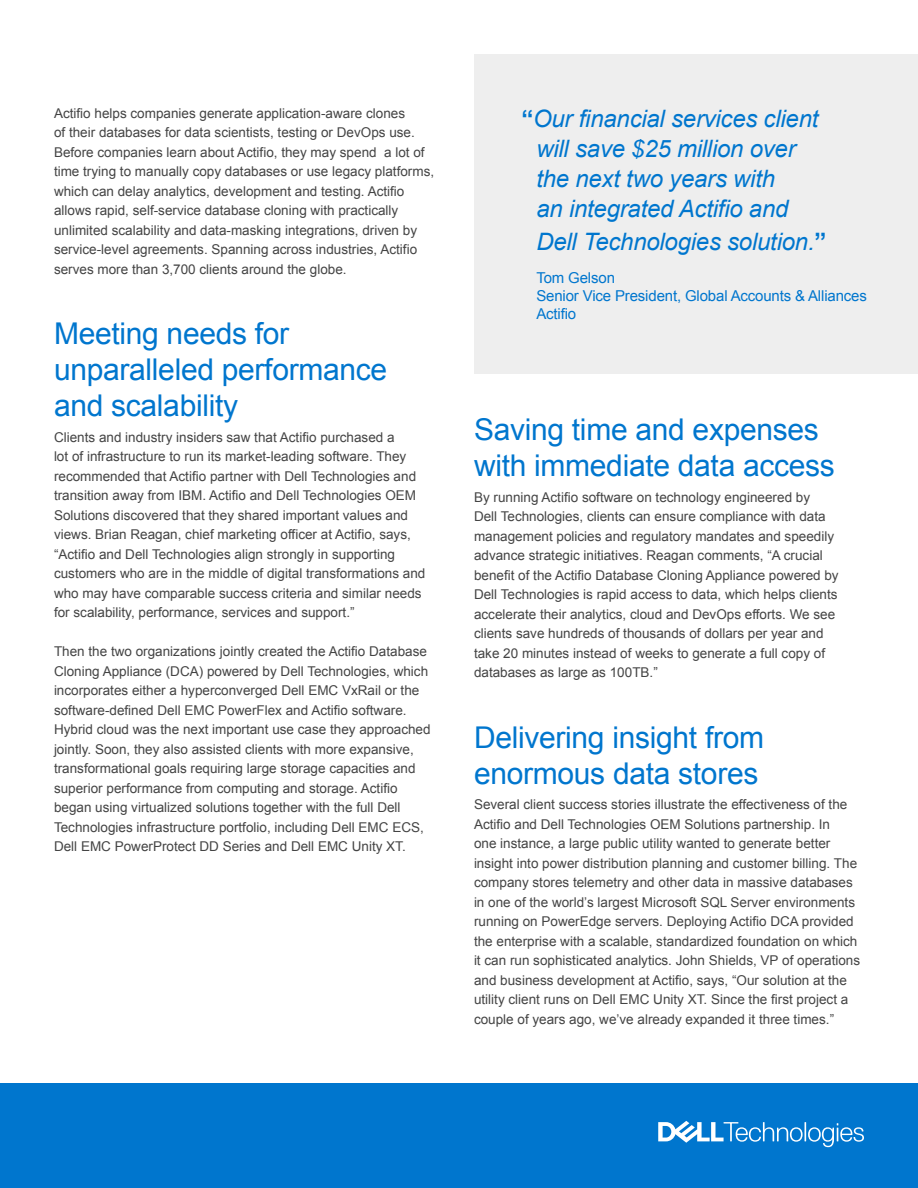
<style>
.page{position:relative;width:918px;height:1188px;background:#fff}
.page>*{position:absolute;margin:0;border:0;box-sizing:border-box;transform-origin:0 0}
.t1{font:30px/36px "Arial";letter-spacing:-.01em;color:#0076ce}
.t2{font:italic 24px/30px "Arial";letter-spacing:-.01em;color:#0076ce}
.t3{font:15px/18px "Arial";letter-spacing:-.01em;color:#0076ce}
.t4{font:13.5px/19.5px "Arial";color:#444}
.s1{font-weight:700;font-style:normal}
</style>
<div class="page">
<div style="left:0;top:1083px;width:918px;height:105px;background:#0076ce"></div>
<svg style="left:658px;top:1121px;width:206px;height:26px"></svg>
<div style="left:474px;top:54px;width:444px;height:320px;background:#eee"></div>
<p class="t4" style="left:54px;top:103px;width:382px">Actifio helps companies generate application-aware clones<br>of their databases for data scientists, testing or DevOps use.<br>Before companies learn about Actifio, they may spend a lot of time trying to manually copy databases or use legacy platforms, which can delay analytics, development and testing. Actifio allows rapid, self-service database cloning with practically unlimited scalability and data-masking integrations, driven by service-level agreements. Spanning across industries, Actifio serves more than 3,700 clients around the globe.</p>
<h1 class="t1" style="left:54px;top:316px;width:335px">Meeting needs for unparalleled performance and scalability</h1>
<p class="t4" style="left:54px;top:427px;width:373px">Clients and industry insiders saw that Actifio purchased a<br>lot of infrastructure to run its market-leading software. They recommended that Actifio partner with Dell Technologies and transition away from IBM. Actifio and Dell Technologies OEM Solutions discovered that they shared important values and views. Brian Reagan, chief marketing officer at Actifio, says, “Actifio and Dell Technologies align strongly in supporting customers who are in the middle of digital transformations and who may have comparable success criteria and similar needs for scalability, performance, services and support.”</p>
<p class="t4" style="left:54px;top:642px;width:378px">Then the two organizations jointly created the Actifio Database Cloning Appliance (DCA) powered by Dell Technologies, which incorporates either a hyperconverged Dell EMC VxRail or the software-defined Dell EMC PowerFlex and Actifio software.<br>Hybrid cloud was the next important use case they approached jointly. Soon, they also assisted clients with more expansive, transformational goals requiring large storage capacities and superior performance from computing and storage. Actifio began using virtualized solutions together with the full Dell Technologies infrastructure portfolio, including Dell EMC ECS, Dell EMC PowerProtect DD Series and Dell EMC Unity XT.</p>
<h2 class="t2" style="left:536px;top:103px;width:284px;text-indent:-15px"><span class="s1">“</span>Our financial services client will save $25 million over the next two years with<br>an integrated Actifio and</h2>
<h2 class="t2" style="left:536px;top:226px;width:292px">Dell Technologies solution.<span class="s1">”</span></h2>
<p class="t3" style="left:536px;top:268px;width:332px">Tom Gelson<br>Senior Vice President, Global Accounts &amp; Alliances<br>Actifio</p>
<h1 class="t1" style="left:474px;top:412px;width:362px">Saving time and expenses with immediate data access</h1>
<p class="t4" style="left:474px;top:488px;width:366px">By running Actifio software on technology engineered by<br>Dell Technologies, clients can ensure compliance with data management policies and regulatory mandates and speedily advance strategic initiatives. Reagan comments, “A crucial benefit of the Actifio Database Cloning Appliance powered by Dell Technologies is rapid access to data, which helps clients accelerate their analytics, cloud and DevOps efforts. We see clients save hundreds of thousands of dollars per year and take 20 minutes instead of weeks to generate a full copy of databases as large as 100TB.”</p>
<h1 class="t1" style="left:474px;top:720px;width:292px">Delivering insight from enormous data stores</h1>
<p class="t4" style="left:474px;top:795px;width:388px">Several client success stories illustrate the effectiveness of the Actifio and Dell Technologies OEM Solutions partnership. In<br>one instance, a large public utility wanted to generate better insight into power distribution planning and customer billing. The company stores telemetry and other data in massive databases in one of the world’s largest Microsoft SQL Server environments running on PowerEdge servers. Deploying Actifio DCA provided the enterprise with a scalable, standardized foundation on which it can run sophisticated analytics. John Shields, VP of operations and business development at Actifio, says, “Our solution at the utility client runs on Dell EMC Unity XT. Since the first project a couple of years ago, we’ve already expanded it three times.”</p>
</div>
